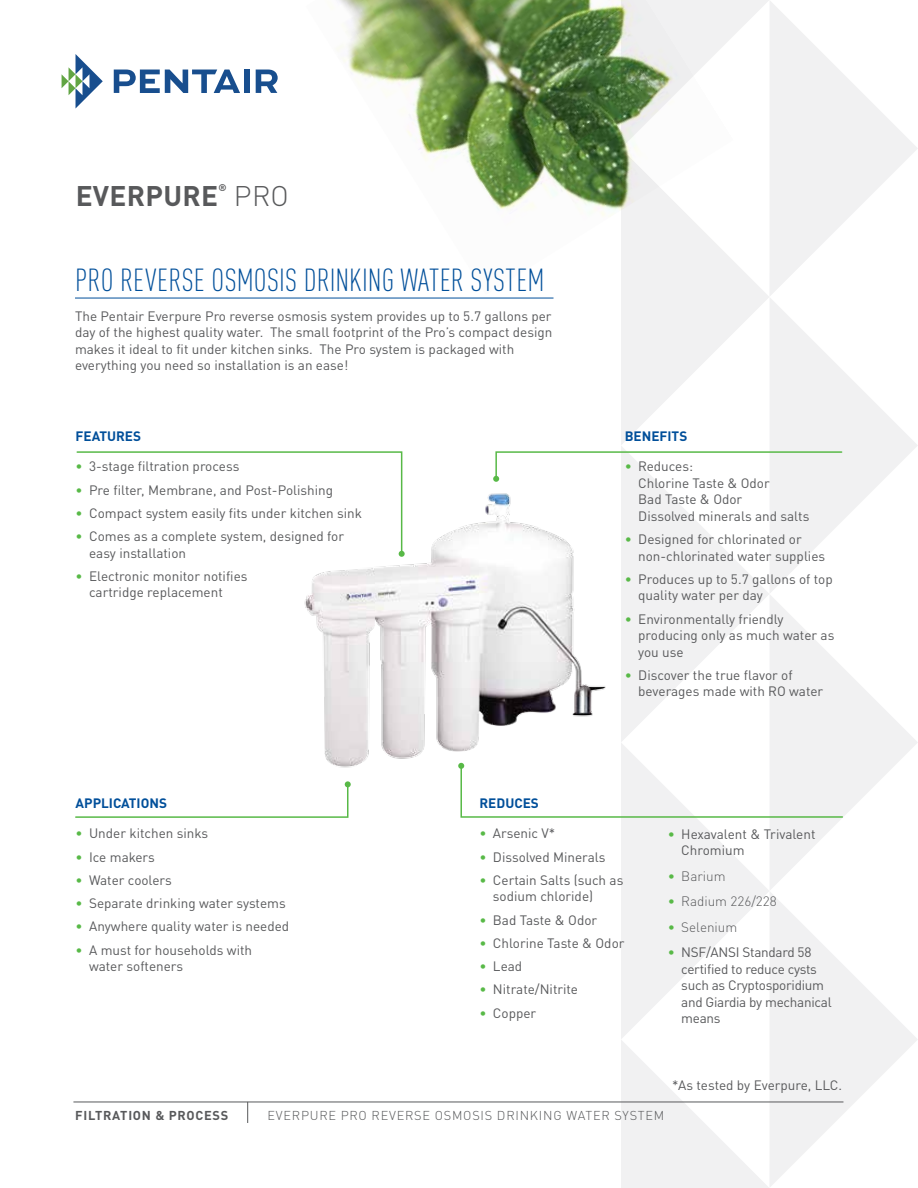
<style>
.page{position:relative;width:918px;height:1188px;background:#fff}
.page>*{position:absolute;margin:0;border:0;box-sizing:border-box;transform-origin:0 0}
.t1{font:300 condensed 31.5px "DIN Pro";letter-spacing:.005em;color:#004f9a}
.t2{font:700 28.05px "DIN Pro";letter-spacing:.01em;color:#58595b}
.t3{font:300 28.05px "DIN Pro";color:#58595b}
.t4{font:13.5px/16.5px "DIN Pro";color:#58595b}
.t5{font:13.5px/16.5px "DIN Pro";letter-spacing:-.02em;color:#58595b}
.t6{font:700 13.5px "DIN Pro";color:#004f9a}
.t7{font:300 13.5px "DIN Pro";color:#58595b}
.t8{font:300 12.75px "DIN Pro";letter-spacing:.06em;color:#58595b}
.t9{font:700 12.75px "DIN Pro";letter-spacing:.06em;color:#58595b}
.t10{font:700 9.6px "DIN Pro";color:#58595b}
.s1{color:#58b947}
</style>
<div class="page">
<svg style="left:734px;top:0;width:183px;height:148px"></svg>
<svg style="left:621px;top:148px;width:297px;height:297px"></svg>
<svg style="left:621px;top:445px;width:297px;height:297px;fill:#f1f1f2"></svg>
<svg style="left:621px;top:742px;width:297px;height:428px"></svg>
<svg style="left:621px;top:1039px;width:166px;height:149px"></svg>
<svg style="left:62px;top:54px;width:41px;height:55px"></svg>
<svg style="left:114px;top:70px;width:126px;height:23px"></svg>
<div style="left:244px;top:70px;width:5px;height:23px;background:#184e8e"></div>
<svg style="left:256px;top:70px;width:22px;height:23px"></svg>
<hr style="left:73px;top:1102px;width:770px;height:1px;background:#58595b">
<svg style="left:247px;top:1102px;width:1px;height:21px"></svg>
<img style="left:336px;top:0;width:398px;height:295px">
<hr style="left:75px;top:298px;width:479px;height:1px;background:#004f9a">
<img style="left:304px;top:493px;width:302px;height:275px">
<svg style="left:75px;top:781px;width:276px;height:37px"></svg>
<svg style="left:458px;top:763px;width:386px;height:55px"></svg>
<svg style="left:76px;top:451px;width:329px;height:106px"></svg>
<svg style="left:493px;top:451px;width:350px;height:31px"></svg>
<h2 class="t2" style="left:76px;top:173px;width:144px">EVERPURE</h2>
<p class="t10" style="left:218px;top:180px;width:10px">®</p>
<h2 class="t3" style="left:234px;top:174px;width:56px">PRO</h2>
<h1 class="t1" style="left:75px;top:258px;width:471px">PRO REVERSE OSMOSIS DRINKING WATER SYSTEM</h1>
<p class="t4" style="left:75px;top:306px;width:479px">The Pentair Everpure Pro reverse osmosis system provides up to 5.7 gallons per day of the highest quality water. The small footprint of the Pro’s compact design makes it ideal to fit under kitchen sinks. The Pro system is packaged with everything you need so installation is an ease!</p>
<p class="t6" style="left:76px;top:425px;width:67px">FEATURES</p>
<p class="t4" style="left:76px;top:457px;width:165px"><span class="s1">•</span> 3-stage filtration process</p>
<p class="t4" style="left:76px;top:480px;width:259px"><span class="s1">•</span> Pre filter, Membrane, and Post-Polishing</p>
<p class="t4" style="left:76px;top:503px;width:288px"><span class="s1">•</span> Compact system easily fits under kitchen sink</p>
<p class="t4" style="left:89px;top:527px;width:257px;text-indent:-14px"><span class="s1">•</span> Comes as a complete system, designed for easy installation</p>
<p class="t4" style="left:89px;top:566px;width:160px;text-indent:-14px"><span class="s1">•</span> Electronic monitor notifies cartridge replacement</p>
<p class="t6" style="left:625px;top:425px;width:64px">BENEFITS</p>
<p class="t4" style="left:638px;top:457px;width:173px;text-indent:-14px"><span class="s1">•</span> Reduces:<br>Chlorine Taste &amp; Odor<br>Bad Taste &amp; Odor<br>Dissolved minerals and salts</p>
<p class="t4" style="left:638px;top:530px;width:188px;text-indent:-14px"><span class="s1">•</span> Designed for chlorinated or non-chlorinated water supplies</p>
<p class="t4" style="left:638px;top:569px;width:196px;text-indent:-14px"><span class="s1">•</span> Produces up to 5.7 gallons of top quality water per day</p>
<p class="t4" style="left:638px;top:609px;width:198px;text-indent:-14px"><span class="s1">•</span> Environmentally friendly producing only as much water as you use</p>
<p class="t4" style="left:638px;top:665px;width:187px;text-indent:-14px"><span class="s1">•</span> Discover the true flavor of beverages made with RO water</p>
<p class="t6" style="left:76px;top:792px;width:93px">APPLICATIONS</p>
<p class="t4" style="left:76px;top:824px;width:134px"><span class="s1">•</span> Under kitchen sinks</p>
<p class="t4" style="left:76px;top:847px;width:81px"><span class="s1">•</span> Ice makers</p>
<p class="t4" style="left:76px;top:870px;width:98px"><span class="s1">•</span> Water coolers</p>
<p class="t4" style="left:76px;top:894px;width:212px"><span class="s1">•</span> Separate drinking water systems</p>
<p class="t4" style="left:76px;top:917px;width:215px"><span class="s1">•</span> Anywhere quality water is needed</p>
<p class="t4" style="left:89px;top:940px;width:165px;text-indent:-14px"><span class="s1">•</span> A must for households with water softeners</p>
<p class="t6" style="left:479px;top:792px;width:61px">REDUCES</p>
<p class="t4" style="left:479px;top:824px;width:77px"><span class="s1">•</span> Arsenic V*</p>
<p class="t4" style="left:479px;top:847px;width:128px"><span class="s1">•</span> Dissolved Minerals</p>
<p class="t4" style="left:493px;top:870px;width:132px;text-indent:-14px"><span class="s1">•</span> Certain Salts (such as sodium chloride)</p>
<p class="t4" style="left:479px;top:910px;width:119px"><span class="s1">•</span> Bad Taste &amp; Odor</p>
<p class="t4" style="left:479px;top:933px;width:147px"><span class="s1">•</span> Chlorine Taste &amp; Odor</p>
<p class="t4" style="left:479px;top:957px;width:44px"><span class="s1">•</span> Lead</p>
<p class="t4" style="left:479px;top:980px;width:100px"><span class="s1">•</span> Nitrate/Nitrite</p>
<p class="t4" style="left:479px;top:1003px;width:58px"><span class="s1">•</span> Copper</p>
<p class="t4" style="left:681px;top:824px;width:136px;text-indent:-14px"><span class="s1">•</span> Hexavalent &amp; Trivalent<br>Chromium</p>
<p class="t7" style="left:668px;top:865px;width:59px"><span class="s1">•</span> Barium</p>
<p class="t7" style="left:668px;top:891px;width:110px"><span class="s1">•</span> Radium 226/228</p>
<p class="t7" style="left:668px;top:916px;width:71px"><span class="s1">•</span> Selenium</p>
<p class="t5" style="left:681px;top:943px;width:152px;text-indent:-14px"><span class="s1">•</span> NSF/ANSI Standard 58 certified to reduce cysts such as Cryptosporidium and Giardia by mechanical means</p>
<p class="t4" style="left:672px;top:1075px;width:171px">*As tested by Everpure, LLC.</p>
<p class="t9" style="left:75px;top:1105px;width:155px">FILTRATION &amp; PROCESS</p>
<p class="t8" style="left:268px;top:1106px;width:398px">EVERPURE PRO REVERSE OSMOSIS DRINKING WATER SYSTEM</p>
</div>
